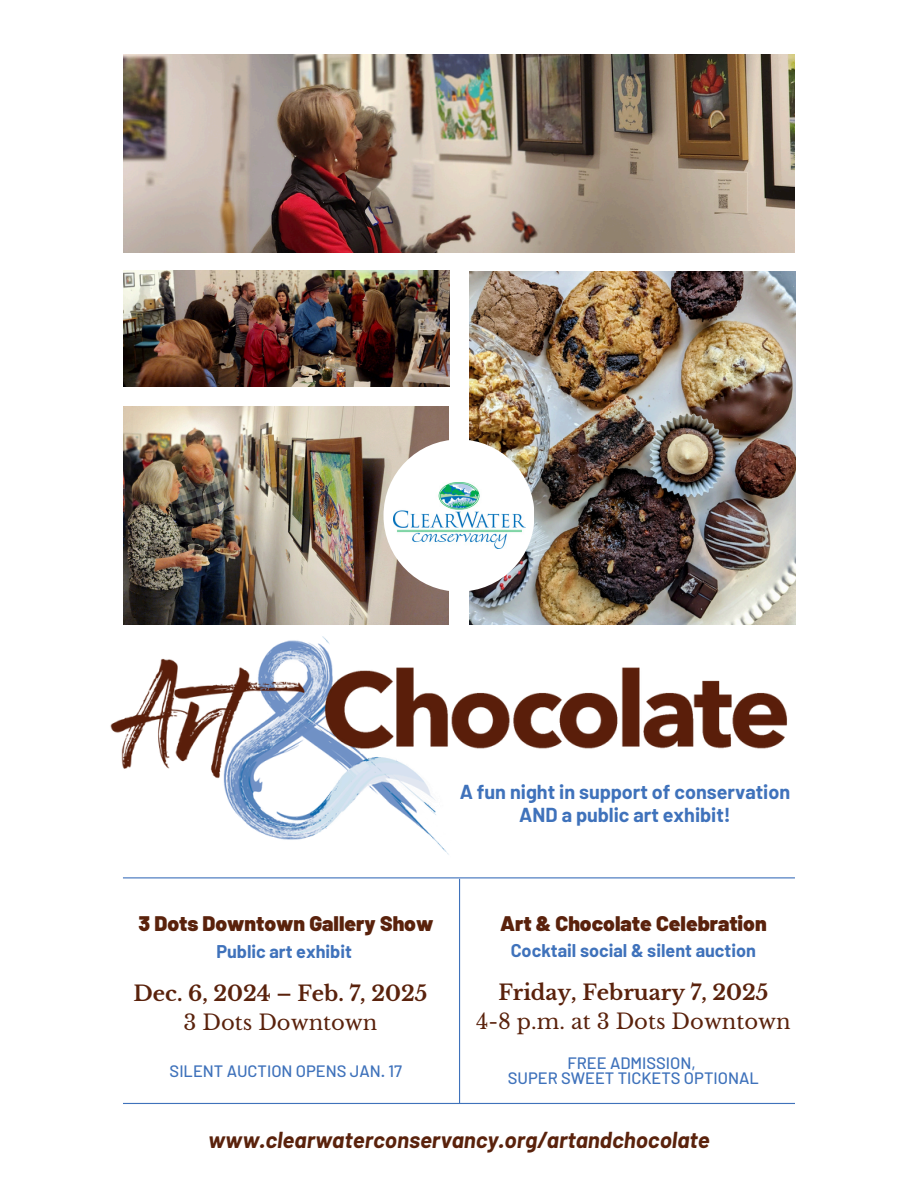
<style>
.page{position:relative;width:918px;height:1188px;background:#fff}
.page>*{position:absolute;margin:0;border:0;box-sizing:border-box;transform-origin:0 0}
.t1{font:italic 700 22.5px "Barlow";color:#5a220c}
.t2{font:900 21px "Barlow";color:#5a220c}
.t3{font:21px/29.2px "Libre Baskerville";color:#5a220c;text-align:center}
.t4{font:700 21px/29.2px "Libre Baskerville";color:#5a220c;text-align:center}
.t5{font:700 19.8px/23.7px "Barlow";color:#3f72bb;text-align:center}
.t6{font:700 18px "Barlow";color:#3f72bb}
.t7{font:500 16.5px "Barlow";color:#3f72bb}
.s1{font-weight:400}
.s2{font-weight:700}
</style>
<div class="page">
<img style="left:123px;top:55px;width:672px;height:198px">
<img style="left:123px;top:406px;width:326px;height:173px">
<img style="left:469px;top:272px;width:326px;height:353px">
<hr style="left:123px;top:1103px;width:672px;height:1px;background:#3f72bb">
<hr style="left:123px;top:877px;width:672px;height:1px;background:#3f72bb">
<div style="left:384px;top:439px;width:150px;height:153px;background:#fff;border-radius:50%"></div>
<img style="left:110px;top:579px;width:680px;height:276px">
<img style="left:393px;top:482px;width:132px;height:67px">
<img style="left:123px;top:271px;width:326px;height:116px">
<hr style="left:459px;top:879px;width:1px;height:224px;background:#3f72bb">
<p class="t5" style="left:460px;top:779px;width:332px">A fun night in support of conservation<br>AND a public art exhibit!</p>
<p class="t2" style="left:138px;top:910px;width:296px">3 Dots Downtown Gallery Show</p>
<p class="t2" style="left:500px;top:910px;width:268px">Art &amp; Chocolate Celebration</p>
<h3 class="t6" style="left:216px;top:940px;width:137px">Public art exhibit</h3>
<p class="t6" style="left:511px;top:939px;width:247px">Cocktail social &amp; silent auction</p>
<p class="t4" style="left:134px;top:979px;width:295px">Dec. 6, 2024 – Feb. 7, 2025<br><span class="s1">3 Dots Downtown</span></p>
<h1 class="t7" style="left:170px;top:1060px;width:234px">SILENT AUCTION OPENS JAN. 17</h1>
<p class="t3" style="left:476px;top:978px;width:316px"><span class="s2">Friday, February 7, 2025<br></span>4-8 p.m. at 3 Dots Downtown</p>
<p class="t7" style="left:568px;top:1052px;width:130px">FREE ADMISSION,</p>
<h1 class="t7" style="left:508px;top:1068px;width:252px">SUPER SWEET TICKETS OPTIONAL</h1>
<p class="t1" style="left:208px;top:1125px;width:503px">www.clearwaterconservancy.org/artandchocolate</p>
</div>
